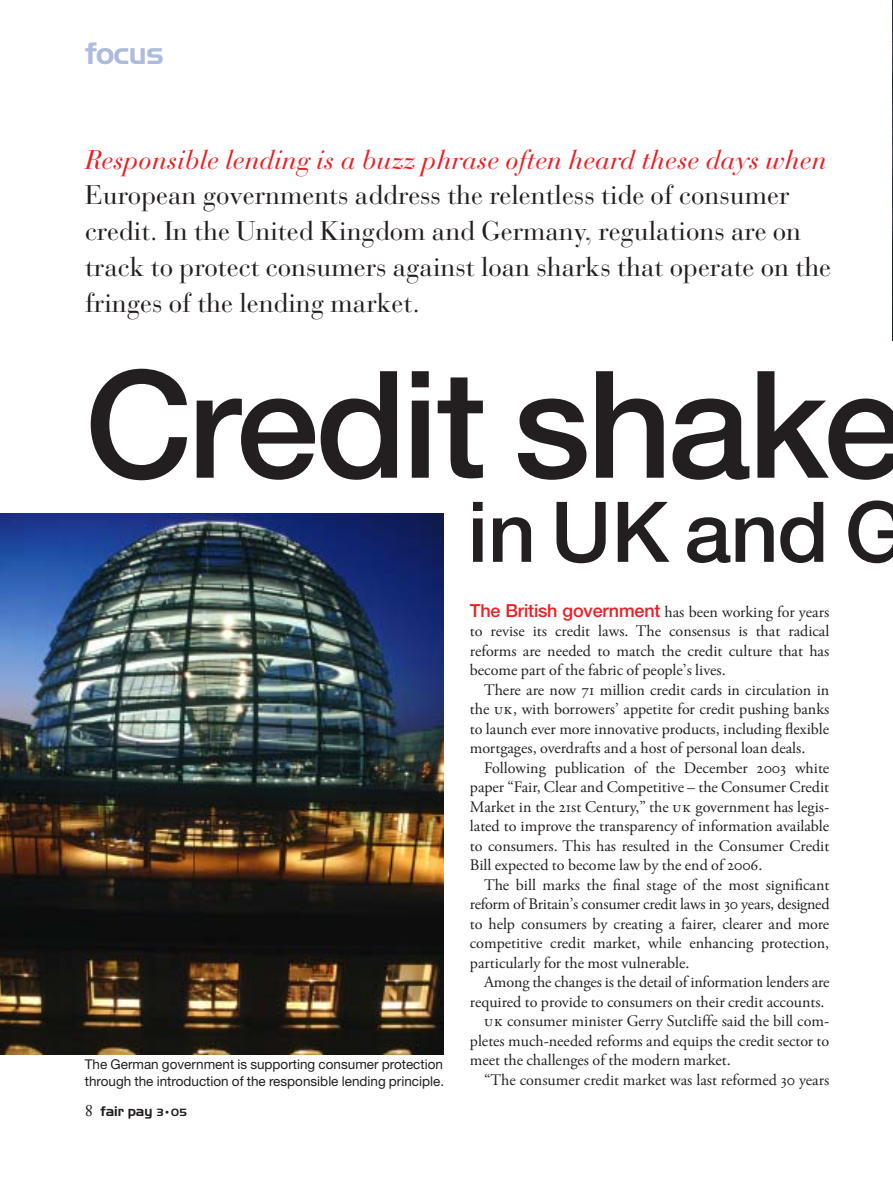
<style>
.page{position:relative;width:893px;height:1191px;background:#fff}
.page>*{position:absolute;margin:0;border:0;box-sizing:border-box;transform-origin:0 0}
.t1{font:500 149.1px "Helvetica Neue";letter-spacing:-.03em;color:#231f20}
.t2{font:500 83.85px "Helvetica Neue";letter-spacing:-.005em;color:#231f20}
.t3{font:30px "Handel Gothic BT";letter-spacing:-.025em;color:#adbcde}
.t4{font:26.85px/35.8px "Bauer Bodoni";color:#231f20}
.t5{font:italic 26.85px "Bauer Bodoni";color:#ee1d23}
.t6{font:16.05px/19.5px "Cap Garamond";color:#231f20;text-align:justify}
.t7{font:13.5px/16.2px "Helvetica Neue";color:#231f20}
.t8{font:13.5px "Handel Gothic BT";color:#231f20}
.s1{font-family:"Cap Garamond";font-size:18px}
.s2{font-size:10.2px}
.s3{font-family:"Helvetica Neue";font-weight:500;font-size:18px;color:#ee1d23}
.s4{font-family:"Cap Garamond SC"}
</style>
<div class="page">
<img style="left:892px;top:0;width:1px;height:340px">
<img style="left:0;top:514px;width:444px;height:540px">
<h3 class="t3" style="left:85px;top:42px;width:80px">focus</h3>
<h3 class="t5" style="left:85px;top:150px;width:743px">Responsible lending is a buzz phrase often heard these days when</h3>
<h3 class="t4" style="left:85px;top:181px;width:748px">European governments address the relentless tide of consumer credit. In the United Kingdom and Germany, regulations are on track to protect consumers against loan sharks that operate on the fringes of the lending market.</h3>
<h1 class="t1" style="left:85px;top:371px;width:823px">Credit shake</h1>
<h2 class="t2" style="left:468px;top:502px;width:442px">in UK and G</h2>
<p class="t7" style="left:85px;top:1057px;width:361px">The German government is supporting consumer protection through the introduction of the responsible lending principle.</p>
<p class="t8" style="left:85px;top:1106px;width:103px"><span class="s1">8</span> fair pay <span class="s2">3•05</span></p>
<p class="t6" style="left:470px;top:603px;width:361px"><span class="s3">The British government</span> has been working for years to revise its credit laws. The consensus is that radical reforms are needed to match the credit culture that has become part of the fabric of people’s lives.</p>
<p class="t6" style="left:470px;top:681px;width:361px;text-indent:14px">There are now 71 million credit cards in circulation in the <span class="s4">UK</span>, with borrowers’ appetite for credit pushing banks to launch ever more innovative products, including flexible mortgages, overdrafts and a host of personal loan deals.</p>
<p class="t6" style="left:470px;top:759px;width:361px;text-indent:14px">Following publication of the December 2003 white paper “Fair, Clear and Competitive – the Consumer Credit Market in the 21st Century,” the <span class="s4">UK</span> government has legis&shy;lated to improve the transparency of information available to consumers. This has resulted in the Consumer Credit Bill expected to become law by the end of 2006.</p>
<p class="t6" style="left:470px;top:876px;width:361px;text-indent:14px">The bill marks the final stage of the most significant reform of Britain’s consumer credit laws in 30 years, designed to help consumers by creating a fairer, clearer and more competitive credit market, while enhancing protection, particularly for the most vulnerable.</p>
<p class="t6" style="left:484px;top:974px;width:347px">Among the changes is the detail of information lenders are</p>
<p class="t6" style="left:470px;top:993px;width:356px">required to provide to consumers on their credit accounts.</p>
<p class="t6" style="left:484px;top:1013px;width:347px"><span class="s4">UK</span> consumer minister Gerry Sutcliffe said the bill com-</p>
<p class="t6" style="left:470px;top:1032px;width:361px">pletes much-needed reforms and equips the credit sector to</p>
<p class="t6" style="left:470px;top:1052px;width:263px">meet the challenges of the modern market.</p>
<p class="t6" style="left:484px;top:1071px;width:347px">“The consumer credit market was last reformed 30 years</p>
</div>
